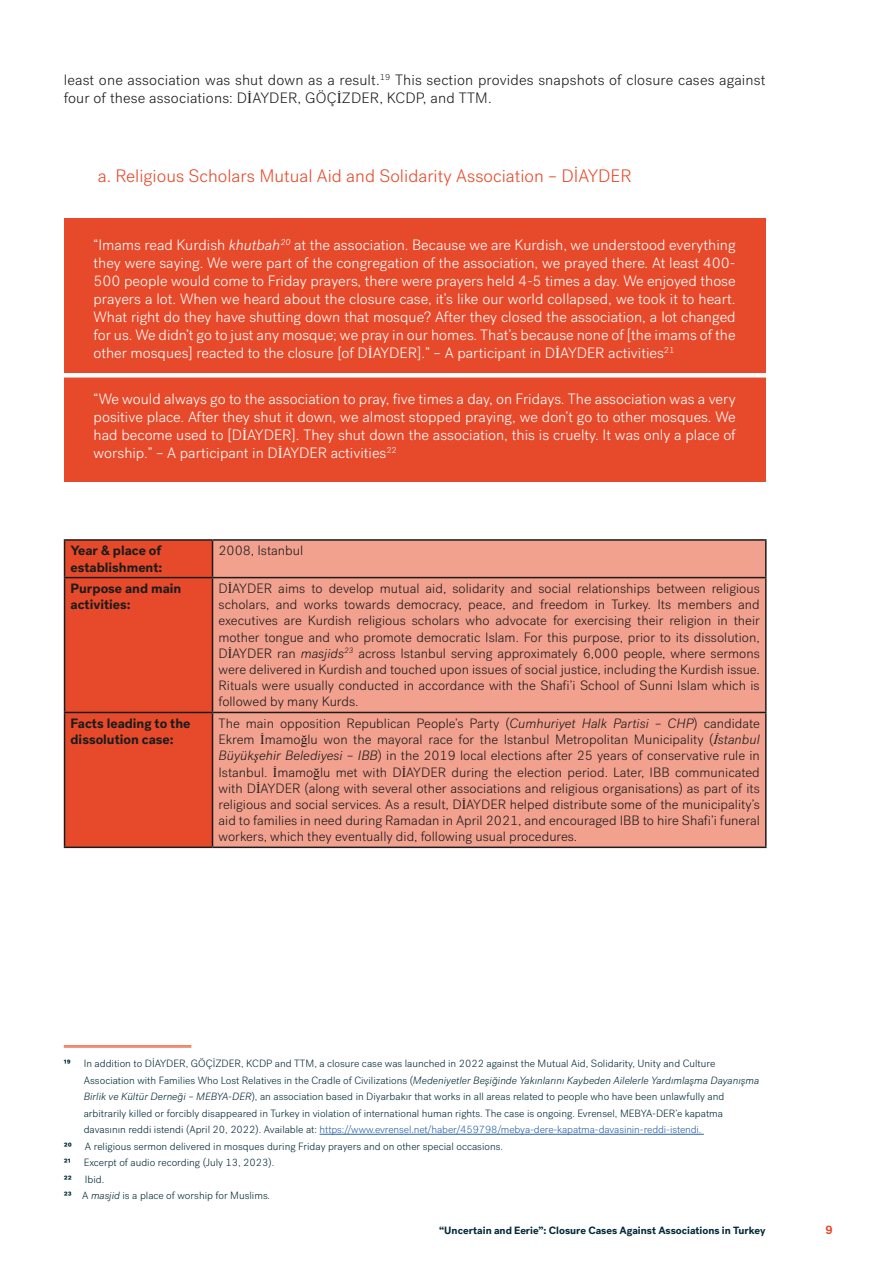
<style>
.page{position:relative;width:893px;height:1263px;background:#fff}
.page>*{position:absolute;margin:0;border:0;box-sizing:border-box;transform-origin:0 0}
.t1{font:300 18px "Post Grotesk";color:#e74a2a}
.t2{font:300 15px/18px "Post Grotesk";color:#fff;text-align:justify}
.t3{font:300 15px/18px "Post Grotesk";letter-spacing:.01em;color:#1c1c1b}
.t4{font:300 13.5px/16.2px "Post Grotesk";color:#1c1c1b;text-align:justify}
.t5{font:700 13.5px/16.2px "Post Grotesk";color:#1c1c1b}
.t6{font:700 12px "Post Grotesk";color:#e74a2a}
.t7{font:300 10.5px "Post Grotesk";color:#032938}
.t8{font:italic 300 10.5px "Post Grotesk";color:#032938}
.t9{font:300 10.5px "Post Grotesk";letter-spacing:-.01em;color:#2862a8}
.t10{font:700 10.5px "Post Grotesk";color:#032938}
.s1{font-family:"Times New Roman";font-weight:400}
.s2{font-style:italic}
.s3{font-family:"Times New Roman";font-weight:400;font-style:italic}
.s4{font-weight:700}
.s5{font-style:normal}
.s6{color:#032938}
</style>
<div class="page">
<div style="left:64px;top:218px;width:701px;height:264px;background:#e74a2a"></div>
<div style="left:65px;top:541px;width:147px;height:305px;background:#e74a2a"></div>
<div style="left:213px;top:541px;width:552px;height:305px;background:#f3a18f"></div>
<hr style="left:64px;top:539px;width:149px;height:2px;background:#1c1c1b">
<hr style="left:64px;top:541px;width:1px;height:36px;background:#1c1c1b">
<hr style="left:213px;top:539px;width:554px;height:2px;background:#1c1c1b">
<hr style="left:212px;top:541px;width:1px;height:36px;background:#1c1c1b">
<hr style="left:765px;top:541px;width:2px;height:36px;background:#1c1c1b">
<hr style="left:64px;top:577px;width:149px;height:1px;background:#1c1c1b">
<hr style="left:64px;top:578px;width:1px;height:134px;background:#1c1c1b">
<hr style="left:213px;top:577px;width:554px;height:1px;background:#1c1c1b">
<hr style="left:212px;top:578px;width:1px;height:134px;background:#1c1c1b">
<hr style="left:765px;top:578px;width:2px;height:134px;background:#1c1c1b">
<hr style="left:64px;top:712px;width:149px;height:1px;background:#1c1c1b">
<hr style="left:64px;top:713px;width:1px;height:133px;background:#1c1c1b">
<hr style="left:213px;top:712px;width:554px;height:1px;background:#1c1c1b">
<hr style="left:212px;top:713px;width:1px;height:133px;background:#1c1c1b">
<hr style="left:765px;top:713px;width:2px;height:133px;background:#1c1c1b">
<hr style="left:64px;top:846px;width:149px;height:2px;background:#1c1c1b">
<hr style="left:213px;top:846px;width:554px;height:2px;background:#1c1c1b">
<hr style="left:64px;top:1045px;width:127px;height:1px;background:#e74a2a">
<hr style="left:64px;top:1047px;width:127px;height:1px;background:#e74a2a">
<hr style="left:320px;top:1134px;width:384px;height:1px;background:#2862a8">
<hr style="left:57px;top:373px;width:715px;height:4px;background:#fff">
<p class="t3" style="left:64px;top:71px;width:703px">least one association was shut down as a result.<sup>19</sup> This section provides snapshots of closure cases against four of these associations: D<span class="s1">İ</span>AYDER, GÖÇ<span class="s1">İ</span>ZDER, KCDP, and TTM.</p>
<h1 class="t1" style="left:98px;top:166px;width:535px">a. Religious Scholars Mutual Aid and Solidarity Association – DİAYDER</h1>
<p class="t2" style="left:94px;top:236px;width:644px">“Imams read Kurdish <span class="s2">khutbah</span><sup>20</sup> at the association. Because we are Kurdish, we understood everything they were saying. We were part of the congregation of the association, we prayed there. At least 400- 500 people would come to Friday prayers, there were prayers held 4-5 times a day. We enjoyed those prayers a lot. When we heard about the closure case, it’s like our world collapsed, we took it to heart.<br>What right do they have shutting down that mosque? After they closed the association, a lot changed for us. We didn’t go to just any mosque; we pray in our homes. That’s because none of [the imams of the other mosques] reacted to the closure [of D<span class="s1">İ</span>AYDER].” – A participant in D<span class="s1">İ</span>AYDER activities<sup>21</sup></p>
<p class="t2" style="left:94px;top:390px;width:644px">“We would always go to the association to pray, five times a day, on Fridays. The association was a very positive place. After they shut it down, we almost stopped praying, we don’t go to other mosques. We had become used to [D<span class="s1">İ</span>AYDER]. They shut down the association, this is cruelty. It was only a place of worship.” – A participant in D<span class="s1">İ</span>AYDER activities<sup>22</sup></p>
<p class="t5" style="left:71px;top:543px;width:93px">Year &amp; place of establishment:</p>
<p class="t4" style="left:219px;top:543px;width:86px">2008, Istanbul</p>
<p class="t5" style="left:71px;top:580px;width:112px">Purpose and main activities:</p>
<p class="t4" style="left:219px;top:580px;width:543px">D<span class="s1">İ</span>AYDER aims to develop mutual aid, solidarity and social relationships between religious scholars, and works towards democracy, peace, and freedom in Turkey. Its members and executives are Kurdish religious scholars who advocate for exercising their religion in their mother tongue and who promote democratic Islam. For this purpose, prior to its dissolution, D<span class="s1">İ</span>AYDER ran <span class="s2">masjids</span><sup>23</sup> across Istanbul serving approximately 6,000 people, where sermons were delivered in Kurdish and touched upon issues of social justice, including the Kurdish issue.<br>Rituals were usually conducted in accordance with the Shafi’i School of Sunni Islam which is followed by many Kurds.</p>
<p class="t5" style="left:71px;top:715px;width:121px">Facts leading to the dissolution case:</p>
<p class="t4" style="left:219px;top:715px;width:543px">The main opposition Republican People’s Party (<span class="s2">Cumhuriyet Halk Partisi – CHP</span>) candidate Ekrem <span class="s1">İ</span>mamo<span class="s1">ğ</span>lu won the mayoral race for the Istanbul Metropolitan Municipality (<span class="s3">İ</span><span class="s2">stanbul Büyük</span><span class="s3">ş</span><span class="s2">ehir Belediyesi – IBB</span>) in the 2019 local elections after 25 years of conservative rule in Istanbul. <span class="s1">İ</span>mamo<span class="s1">ğ</span>lu met with D<span class="s1">İ</span>AYDER during the election period. Later, IBB communicated with D<span class="s1">İ</span>AYDER (along with several other associations and religious organisations) as part of its religious and social services. As a result, D<span class="s1">İ</span>AYDER helped distribute some of the municipality’s aid to families in need during Ramadan in April 2021, and encouraged IBB to hire Shafi’i funeral workers, which they eventually did, following usual procedures.</p>
<p class="t7" style="left:64px;top:1057px;width:653px"><span class="s4">19</span> In addition to DİAYDER, GÖÇİZDER, KCDP and TTM, a closure case was launched in 2022 against the Mutual Aid, Solidarity, Unity and Culture</p>
<p class="t8" style="left:84px;top:1074px;width:677px"><span class="s5">Association with Families Who Lost Relatives in the Cradle of Civilizations (</span>Medeniyetler Beşiğinde Yakınlarını Kaybeden Ailelerle Yardımlaşma Dayanışma</p>
<p class="t7" style="left:84px;top:1090px;width:642px"><span class="s2">Birlik ve Kültür Derneği – MEBYA-DER</span>), an association based in Diyarbakır that works in all areas related to people who have been unlawfully and</p>
<p class="t7" style="left:84px;top:1107px;width:641px">arbitrarily killed or forcibly disappeared in Turkey in violation of international human rights. The case is ongoing. Evrensel, MEBYA-DER’e kapatma</p>
<p class="t9" style="left:84px;top:1123px;width:619px"><span class="s6">davasının reddi istendi (April 20, 2022). Available at:</span> https://www.evrensel.net/haber/459798/mebya-dere-kapatma-davasinin-reddi-istendi.</p>
<p class="t7" style="left:64px;top:1140px;width:441px"><span class="s4">20</span> A religious sermon delivered in mosques during Friday prayers and on other special occasions.</p>
<p class="t7" style="left:64px;top:1156px;width:212px"><span class="s4">21</span> Excerpt of audio recording (July 13, 2023).</p>
<p class="t7" style="left:64px;top:1173px;width:42px"><span class="s4">22</span> Ibid.</p>
<p class="t7" style="left:64px;top:1189px;width:208px"><span class="s4">23</span> A <span class="s2">masjid</span> is a place of worship for Muslims.</p>
<p class="t10" style="left:439px;top:1223px;width:328px">“Uncertain and Eerie”: Closure Cases Against Associations in Turkey</p>
<p class="t6" style="left:826px;top:1222px;width:9px">9</p>
</div>
